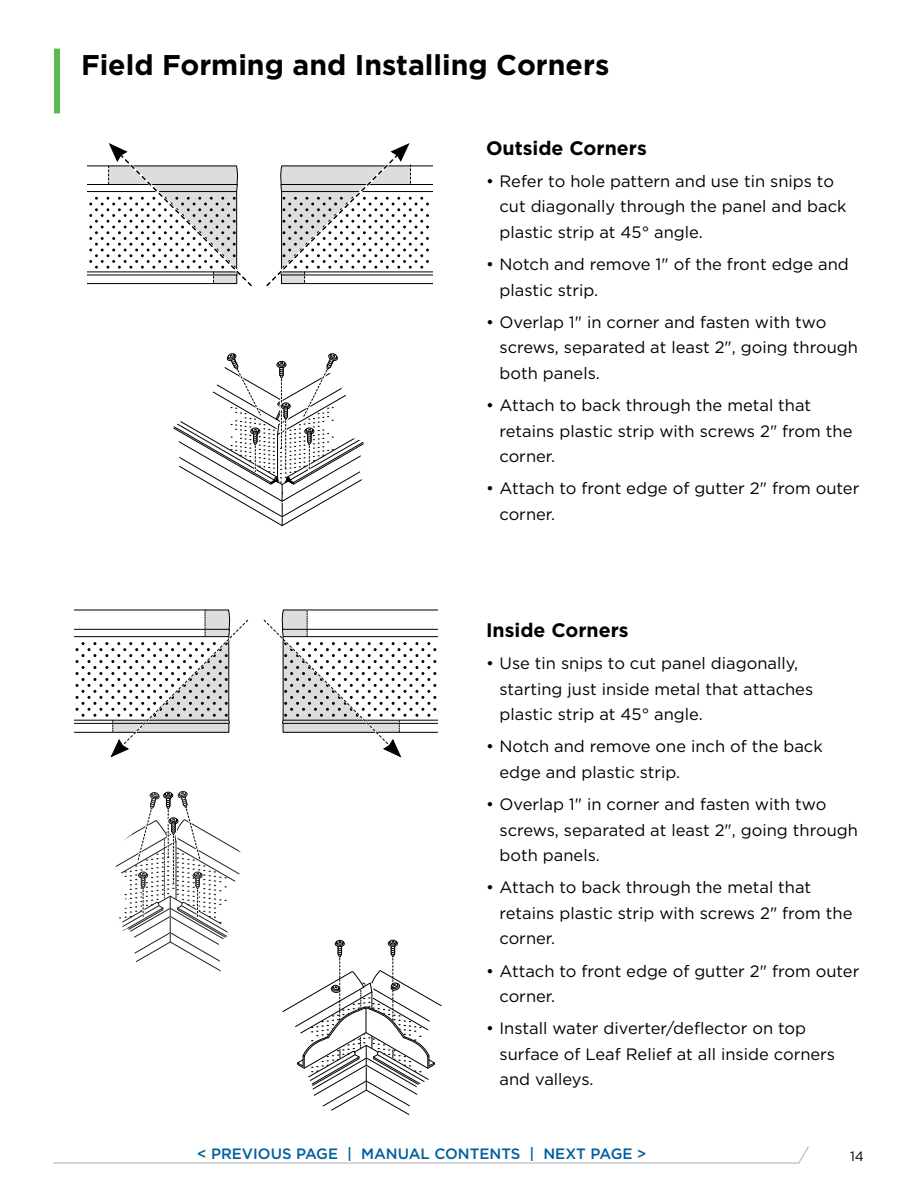
<style>
.page{position:relative;width:918px;height:1188px;background:#fff}
.page>*{position:absolute;margin:0;border:0;box-sizing:border-box;transform-origin:0 0}
.t1{font:700 28.5px "Gotham";color:#000}
.t2{font:700 19.5px "Gotham";color:#000}
.t3{font:16.5px/25.5px "Gotham";color:#000}
.t4{font:500 15px "Gotham";color:#005f9e}
.t5{font:13.5px "Gotham";color:#000}
</style>
<div class="page">
<div style="left:54px;top:49px;width:6px;height:64px;background:#5aba4f"></div>
<svg style="left:53px;top:1146px;width:756px;height:18px"></svg>
<svg style="left:88px;top:143px;width:345px;height:144px"></svg>
<svg style="left:263px;top:609px;width:175px;height:149px"></svg>
<svg style="left:75px;top:609px;width:174px;height:149px"></svg>
<svg style="left:173px;top:353px;width:191px;height:174px"></svg>
<svg style="left:115px;top:790px;width:126px;height:182px"></svg>
<svg style="left:282px;top:939px;width:160px;height:176px"></svg>
<h1 class="t1" style="left:81px;top:48px;width:530px">Field Forming and Installing Corners</h1>
<p class="t2" style="left:486px;top:136px;width:162px">Outside Corners</p>
<p class="t3" style="left:499px;top:168px;width:349px;text-indent:-13px">• Refer to hole pattern and use tin snips to cut diagonally through the panel and back plastic strip at 45° angle.</p>
<p class="t3" style="left:499px;top:251px;width:351px;text-indent:-13px">• Notch and remove 1" of the front edge and plastic strip.</p>
<p class="t3" style="left:499px;top:309px;width:360px;text-indent:-13px">• Overlap 1" in corner and fasten with two screws, separated at least 2", going through both panels.</p>
<p class="t3" style="left:499px;top:392px;width:355px;text-indent:-13px">• Attach to back through the metal that retains plastic strip with screws 2" from the corner.</p>
<p class="t3" style="left:499px;top:475px;width:361px;text-indent:-13px">• Attach to front edge of gutter 2" from outer corner.</p>
<p class="t2" style="left:486px;top:619px;width:144px">Inside Corners</p>
<p class="t3" style="left:499px;top:650px;width:315px;text-indent:-13px">• Use tin snips to cut panel diagonally, starting just inside metal that attaches plastic strip at 45° angle.</p>
<p class="t3" style="left:499px;top:733px;width:325px;text-indent:-13px">• Notch and remove one inch of the back edge and plastic strip.</p>
<p class="t3" style="left:499px;top:791px;width:360px;text-indent:-13px">• Overlap 1" in corner and fasten with two screws, separated at least 2", going through both panels.</p>
<p class="t3" style="left:499px;top:874px;width:355px;text-indent:-13px">• Attach to back through the metal that retains plastic strip with screws 2" from the corner.</p>
<p class="t3" style="left:499px;top:958px;width:361px;text-indent:-13px">• Attach to front edge of gutter 2" from outer corner.</p>
<p class="t3" style="left:499px;top:1015px;width:337px;text-indent:-13px">• Install water diverter/deflector on top surface of Leaf Relief at all inside corners and valleys.</p>
<p class="t4" style="left:197px;top:1144px;width:451px">&lt; PREVIOUS PAGE | MANUAL CONTENTS | NEXT PAGE &gt;</p>
<p class="t5" style="left:850px;top:1148px;width:15px">14</p>
</div>
